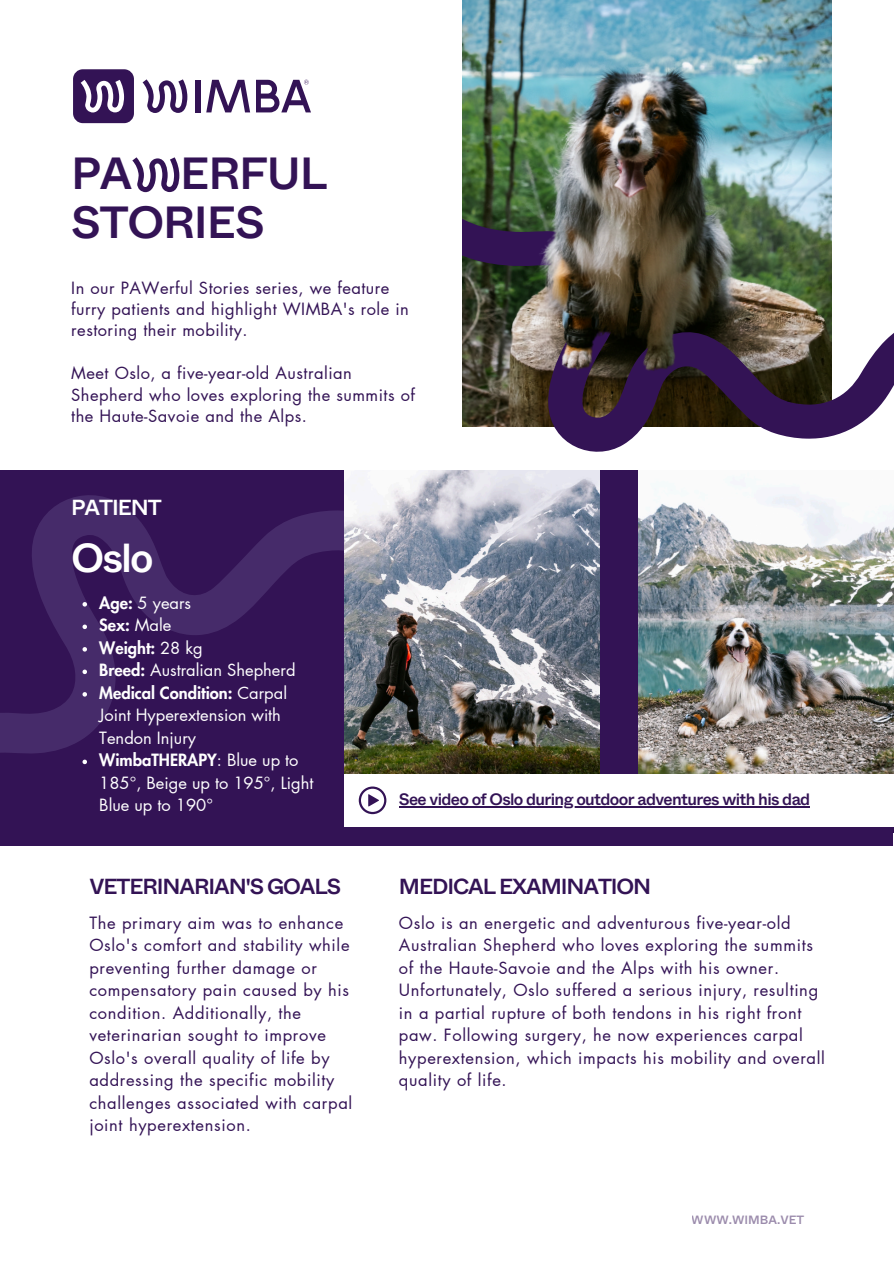
<style>
.page{position:relative;width:894px;height:1264px;background:#fff}
.page>*{position:absolute;margin:0;border:0;box-sizing:border-box;transform-origin:0 0}
.t1{font:500 45px/48.3px "ABC Whyte";letter-spacing:-.025em;color:#331355}
.t2{font:500 40.5px "ABC Whyte";color:#fff}
.t3{font:500 21.75px "ABC Whyte";letter-spacing:-.05em;color:#331355}
.t4{font:500 21.75px "ABC Whyte";letter-spacing:-.05em;color:#fff}
.t5{font:16.5px/22.5px "Futura LT Pro";letter-spacing:.04em;color:#331355}
.t6{font:16.5px/22.5px "Futura LT Pro";color:#fff}
.t7{font:500 16.5px "ABC Whyte";letter-spacing:-.04em;color:#331355}
.t8{font:800 16.5px "Futura LT Pro";color:#fff}
.t9{font:500 12px "ABC Whyte";color:#331355}
.s1{font-weight:800}
.s2{font-weight:400}
</style>
<div class="page">
<div style="left:0;top:470px;width:892px;height:375px;background:#331355"></div>
<svg style="left:0;top:495px;width:344px;height:270px"></svg>
<svg style="left:132px;top:157px;width:47px;height:35px"></svg>
<div style="left:344px;top:775px;width:549px;height:57px;background:linear-gradient(to right,#331355,#331355)"></div>
<img style="left:638px;top:470px;width:255px;height:304px">
<img style="left:344px;top:470px;width:255px;height:304px">
<svg style="left:557px;top:215px;width:336px;height:236px"></svg>
<img style="left:463px;top:0;width:368px;height:431px">
<div style="left:344px;top:774px;width:549px;height:52px;background:#fff"></div>
<svg style="left:358px;top:786px;width:28px;height:28px"></svg>
<svg style="left:73px;top:69px;width:61px;height:54px"></svg>
<svg style="left:142px;top:79px;width:45px;height:34px"></svg>
<div style="left:195px;top:80px;width:5px;height:32px;background:#331355"></div>
<svg style="left:206px;top:80px;width:44px;height:32px"></svg>
<svg style="left:256px;top:80px;width:55px;height:32px"></svg>
<svg style="left:82px;top:602px;width:5px;height:4px"></svg>
<svg style="left:82px;top:624px;width:5px;height:5px"></svg>
<svg style="left:82px;top:647px;width:5px;height:4px"></svg>
<svg style="left:82px;top:669px;width:5px;height:5px"></svg>
<svg style="left:82px;top:692px;width:5px;height:4px"></svg>
<svg style="left:82px;top:759px;width:5px;height:5px"></svg>
<hr style="left:399px;top:806px;width:410px;height:1px;background:#331355">
<p class="t1" style="left:71px;top:150px;width:257px">PA ERFUL<br>STORIES</p>
<h3 class="t5" style="left:71px;top:277px;width:339px;line-height:21.3px">In our PAWerful Stories series, we feature furry patients and highlight WIMBA's role in restoring their mobility.</h3>
<h2 class="t5" style="left:71px;top:363px;width:345px;line-height:21.3px">Meet Oslo, a five-year-old Australian<br>Shepherd who loves exploring the summits of the Haute-Savoie and the Alps.</h2>
<p class="t4" style="left:71px;top:492px;width:92px">PATIENT</p>
<p class="t2" style="left:71px;top:529px;width:84px">Oslo</p>
<h5 class="t6" style="left:99px;top:592px;width:93px"><span class="s1">Age:</span> 5 years</h5>
<p class="t8" style="left:99px;top:617px;width:74px">Sex: <span class="s2">Male</span></p>
<p class="t8" style="left:99px;top:640px;width:105px">Weight: <span class="s2">28 kg</span></p>
<p class="t6" style="left:99px;top:659px;width:198px"><span class="s1">Breed:</span> Australian Shepherd</p>
<p class="t6" style="left:99px;top:682px;width:189px"><span class="s1">Medical Condition:</span> Carpal<br>Joint Hyperextension with<br>Tendon Injury</p>
<p class="t6" style="left:99px;top:749px;width:215px"><span class="s1">WimbaTHERAPY</span>: Blue up to<br>185°, Beige up to 195°, Light<br>Blue up to 190°</p>
<p class="t3" style="left:89px;top:870px;width:253px">VETERINARIAN'S GOALS</p>
<p class="t5" style="left:89px;top:912px;width:264px">The primary aim was to enhance<br>Oslo's comfort and stability while preventing further damage or compensatory pain caused by his condition. Additionally, the veterinarian sought to improve<br>Oslo's overall quality of life by addressing the specific mobility challenges associated with carpal joint hyperextension.</p>
<p class="t7" style="left:399px;top:787px;width:413px">See video of Oslo during outdoor adventures with his dad</p>
<p class="t3" style="left:399px;top:870px;width:254px">MEDICAL EXAMINATION</p>
<p class="t5" style="left:399px;top:912px;width:427px">Oslo is an energetic and adventurous five-year-old Australian Shepherd who loves exploring the summits of the Haute-Savoie and the Alps with his owner.<br>Unfortunately, Oslo suffered a serious injury, resulting in a partial rupture of both tendons in his right front paw. Following surgery, he now experiences carpal hyperextension, which impacts his mobility and overall quality of life.</p>
<p class="t9" style="left:691px;top:1211px;width:114px">WWW.WIMBA.VET</p>
</div>
